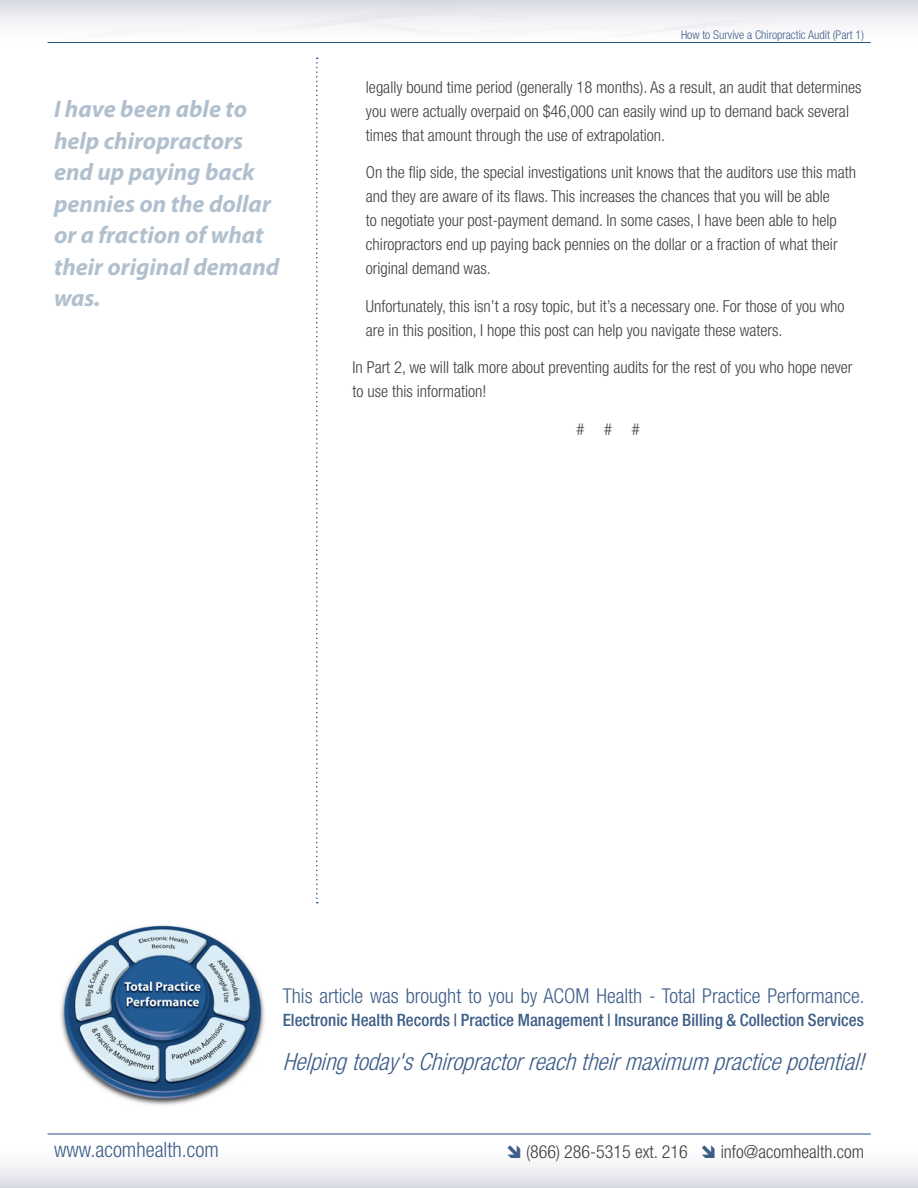
<style>
.page{position:relative;width:918px;height:1188px;background:#fff}
.page>*{position:absolute;margin:0;border:0;box-sizing:border-box;transform-origin:0 0}
.t1{font:italic 700 24px/31.5px "Myriad Pro";color:#b1c0ce}
.t2{font:italic 300 condensed 23.85px "Helvetica Neue LT Std";color:#3e5e88}
.t3{font:300 condensed 21px "Helvetica Neue LT Std";color:#3e5e88}
.t4{font:300 condensed 20.4px "Helvetica Neue LT Std";color:#3e5e88}
.t5{font:300 condensed 18px "Helvetica Neue LT Std";color:#414042}
.t6{font:500 condensed 17.1px "Helvetica Neue LT Std";color:#3e5e88}
.t7{font:300 condensed 16.5px/24px "Helvetica Neue LT Std";color:#414042}
.t8{font:300 condensed 12px "Helvetica Neue LT Std";color:#3e5e88}
</style>
<div class="page">
<div style="left:0;top:0;width:918px;height:54px;background:linear-gradient(to bottom,#dfe0e8,#fff)"></div>
<svg style="left:0;top:2px;width:811px;height:49px"></svg>
<div style="left:0;top:1134px;width:918px;height:54px;background:linear-gradient(to bottom,#fff,#e1e1e9)"></div>
<hr style="left:48px;top:1134px;width:823px;height:1px;background:#285380">
<hr style="left:48px;top:42px;width:823px;height:1px;background:#285380">
<svg style="left:316px;top:58px;width:2px;height:845px"></svg>
<img style="left:60px;top:925px;width:205px;height:180px">
<svg style="left:508px;top:1145px;width:12px;height:13px"></svg>
<svg style="left:702px;top:1145px;width:13px;height:13px"></svg>
<h1 class="t1" style="left:54px;top:93px;width:227px">I have been able to help chiropractors end up paying back pennies on the dollar or a fraction of what their original demand was.</h1>
<p class="t8" style="left:681px;top:28px;width:184px">How to Survive a Chiropractic Audit (Part 1)</p>
<p class="t7" style="left:366px;top:75px;width:497px">legally bound time period (generally 18 months). As a result, an audit that determines you were actually overpaid on $46,000 can easily wind up to demand back several times that amount through the use of extrapolation.</p>
<p class="t7" style="left:366px;top:160px;width:492px">On the flip side, the special investigations unit knows that the auditors use this math and they are aware of its flaws. This increases the chances that you will be able<br>to negotiate your post-payment demand. In some cases, I have been able to help chiropractors end up paying back pennies on the dollar or a fraction of what their original demand was.</p>
<p class="t7" style="left:366px;top:294px;width:480px">Unfortunately, this isn’t a rosy topic, but it’s a necessary one. For those of you who are in this position, I hope this post can help you navigate these waters.</p>
<p class="t7" style="left:352px;top:355px;width:502px">In Part 2, we will talk more about preventing audits for the rest of you who hope never to use this information!</p>
<p class="t7" style="left:577px;top:417px;width:65px"># # #</p>
<p class="t4" style="left:283px;top:984px;width:583px">This article was brought to you by ACOM Health - Total Practice Performance.</p>
<p class="t6" style="left:283px;top:1010px;width:583px">Electronic Health Records | Practice Management | Insurance Billing &amp; Collection Services</p>
<h2 class="t2" style="left:283px;top:1048px;width:590px">Helpingtoday'sChiropractorreachtheirmaximum practicepotential!</h2>
<p class="t3" style="left:54px;top:1138px;width:166px">www.acomhealth.com</p>
<p class="t5" style="left:526px;top:1142px;width:163px">(866) 286-5315 ext. 216</p>
<p class="t5" style="left:721px;top:1142px;width:145px">info@acomhealth.com</p>
</div>
